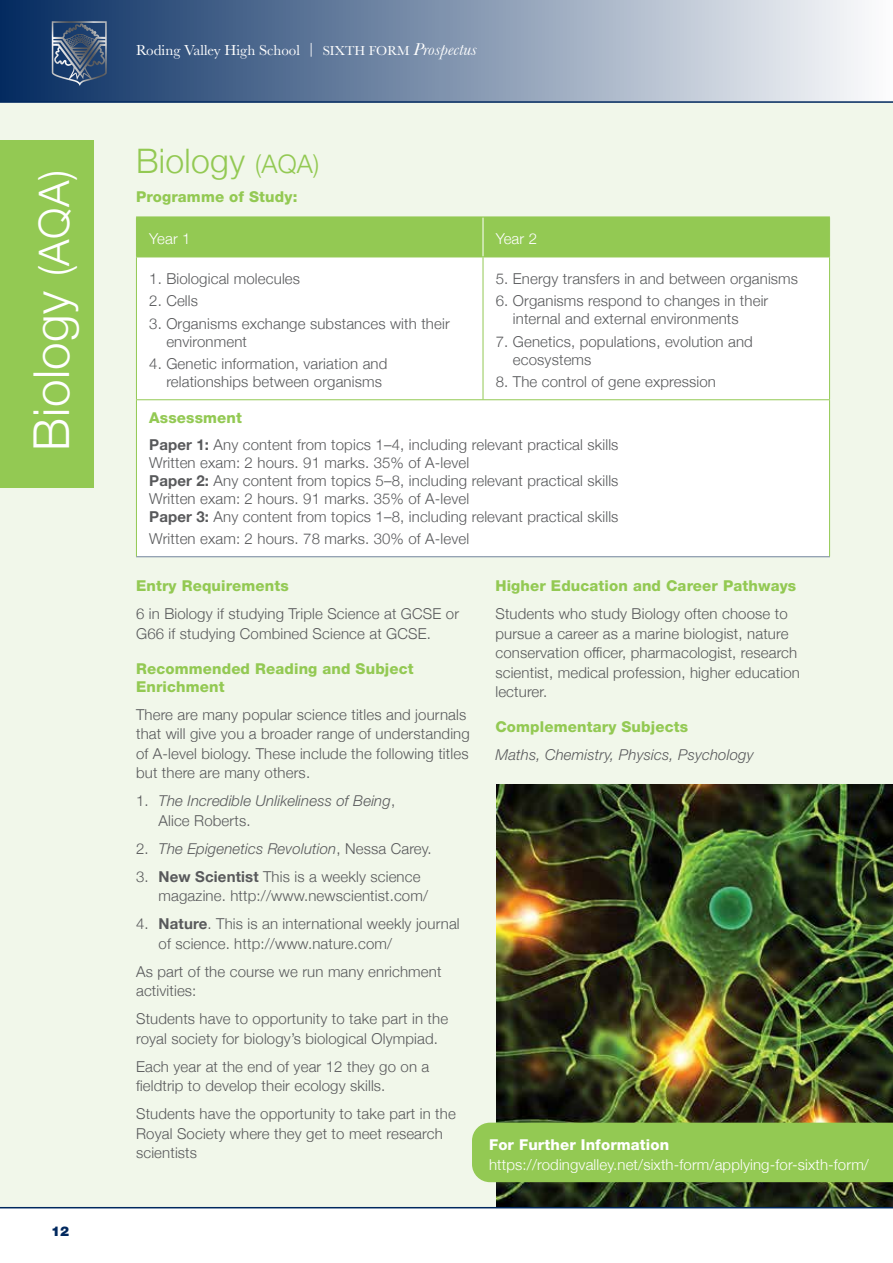
<style>
.page{position:relative;width:893px;height:1263px;background:#fff}
.page>*{position:absolute;margin:0;border:0;box-sizing:border-box;transform-origin:0 0}
.t1{font:300 49.5px "Helvetica Neue";letter-spacing:.01em;color:#fff}
.t2{font:300 33.75px "Helvetica Neue";letter-spacing:.01em;color:#93c953}
.t3{font:300 15px/19.5px "Helvetica Neue";letter-spacing:.01em;color:#58595b}
.t4{font:800 15px/18px "Helvetica Neue LT Std";letter-spacing:.01em;color:#93c953}
.t5{font:italic 300 15px/19.5px "Helvetica Neue";letter-spacing:.01em;color:#58595b}
.t6{font:300 15px "Helvetica Neue";letter-spacing:.01em;color:#fff}
.t7{font:15px "Baskerville";color:#fff}
.t8{font:800 15px "Helvetica Neue LT Std";letter-spacing:.01em;color:#fff}
.t9{font:900 13.5px "Helvetica Neue LT Std";color:#00285e}
.s1{font-size:42px}
.s2{font-size:13.5px}
.s3{font-style:italic;font-size:18px}
.s4{font-size:25.5px}
.s5{font-weight:700}
.s6{font-style:normal}
</style>
<div class="page">
<div style="left:0;top:102px;width:893px;height:1106px;background:#f1f7ea"></div>
<div style="left:0;top:140px;width:94px;height:348px;background:#93c953"></div>
<div style="left:0;top:0;width:893px;height:102px;background:linear-gradient(to right,#032a60,#fdfdfd)"></div>
<hr style="left:0;top:101px;width:893px;height:2px;background:#00285e">
<img style="left:497px;top:784px;width:396px;height:423px">
<div style="left:472px;top:1123px;width:421px;height:59px;background:#93c953"></div>
<svg style="left:52px;top:21px;width:55px;height:65px;background:#485f7f"></svg>
<div style="left:137px;top:218px;width:692px;height:39px;background:#93c953"></div>
<div style="left:137px;top:258px;width:692px;height:298px;background:#fff"></div>
<hr style="left:136px;top:556px;width:347px;height:1px;background:#71839c">
<hr style="left:483px;top:556px;width:347px;height:1px;background:#71839c">
<hr style="left:483px;top:217px;width:1px;height:40px;background:#fff">
<hr style="left:136px;top:217px;width:347px;height:1px;background:#93c953">
<hr style="left:483px;top:217px;width:347px;height:1px;background:#93c953">
<hr style="left:136px;top:257px;width:347px;height:1px;background:#93c953">
<hr style="left:483px;top:257px;width:347px;height:1px;background:#93c953">
<hr style="left:136px;top:217px;width:1px;height:40px;background:#93c953">
<hr style="left:829px;top:217px;width:1px;height:40px;background:#93c953">
<hr style="left:136px;top:257px;width:1px;height:142px;background:#93c953">
<hr style="left:483px;top:257px;width:1px;height:142px;background:#93c953">
<hr style="left:829px;top:257px;width:1px;height:142px;background:#93c953">
<hr style="left:136px;top:399px;width:347px;height:1px;background:#93c953">
<hr style="left:136px;top:400px;width:1px;height:156px;background:#93c953">
<hr style="left:483px;top:399px;width:347px;height:1px;background:#93c953">
<hr style="left:829px;top:400px;width:1px;height:156px;background:#93c953">
<hr style="left:0;top:1207px;width:893px;height:1px;background:#00285e">
<h1 class="t1" style="left:12px;top:451px;width:282px;rotate:-90deg">Biology <span class="s1">(AQA)</span></h1>
<p class="t9" style="left:51px;top:1223px;width:20px">12</p>
<p class="t7" style="left:136px;top:40px;width:342px">Roding Valley High School | <span class="s2">SIXTH FORM</span> <span class="s3">Prospectus</span></p>
<h2 class="t2" style="left:136px;top:134px;width:185px">Biology <span class="s4">(AQA)</span></h2>
<p class="t4" style="left:136px;top:188px;width:163px">Programme of Study:</p>
<p class="t6" style="left:149px;top:227px;width:43px">Year 1</p>
<p class="t6" style="left:496px;top:227px;width:43px">Year 2</p>
<p class="t3" style="left:149px;top:268px;width:152px">1. Biological molecules</p>
<p class="t3" style="left:149px;top:290px;width:50px">2. Cells</p>
<p class="t3" style="left:166px;top:313px;width:285px;line-height:18px;text-indent:-17px">3. Organisms exchange substances with their environment</p>
<p class="t3" style="left:166px;top:354px;width:223px;line-height:18px;text-indent:-17px">4. Genetic information, variation and relationships between organisms</p>
<p class="t3" style="left:496px;top:268px;width:304px">5. Energy transfers in and between organisms</p>
<p class="t3" style="left:513px;top:291px;width:257px;line-height:18px;text-indent:-17px">6. Organisms respond to changes in their internal and external environments</p>
<p class="t3" style="left:513px;top:331px;width:242px;line-height:18px;text-indent:-17px">7. Genetics, populations, evolution and ecosystems</p>
<p class="t3" style="left:496px;top:371px;width:222px">8. The control of gene expression</p>
<p class="t4" style="left:149px;top:409px;width:94px">Assessment</p>
<p class="t3" style="left:149px;top:434px;width:471px;line-height:18px"><span class="s5">Paper 1:</span> Any content from topics 1–4, including relevant practical skills Written exam: 2 hours. 91 marks. 35% of A-level<br><span class="s5">Paper 2:</span> Any content from topics 5–8, including relevant practical skills Written exam: 2 hours. 91 marks. 35% of A-level<br><span class="s5">Paper 3:</span> Any content from topics 1–8, including relevant practical skills</p>
<p class="t3" style="left:149px;top:528px;width:322px">Written exam: 2 hours. 78 marks. 30% of A-level</p>
<p class="t4" style="left:136px;top:577px;width:154px">Entry Requirements</p>
<p class="t3" style="left:136px;top:603px;width:325px">6 in Biology if studying Triple Science at GCSE or<br>G66 if studying Combined Science at GCSE.</p>
<p class="t4" style="left:136px;top:659px;width:279px">Recommended Reading and Subject<br>Enrichment</p>
<p class="t3" style="left:136px;top:703px;width:335px">There are many popular science titles and journals that will give you a broader range of understanding of A-level biology. These include the following titles but there are many others.</p>
<p class="t5" style="left:159px;top:791px;width:238px;text-indent:-22px"><span class="s6">1.</span> The Incredible Unlikeliness of Being<span class="s6">,<br>Alice Roberts.</span></p>
<p class="t5" style="left:136px;top:838px;width:297px"><span class="s6">2.</span> The Epigenetics Revolution<span class="s6">, Nessa Carey.</span></p>
<p class="t3" style="left:159px;top:865px;width:271px;text-indent:-22px">3. <span class="s5">New Scientist</span> This is a weekly science magazine. http://www.newscientist.com/</p>
<p class="t3" style="left:159px;top:913px;width:303px;text-indent:-22px">4. <span class="s5">Nature</span>. This is an international weekly journal of science. http://www.nature.com/</p>
<p class="t3" style="left:136px;top:960px;width:307px">As part of the course we run many enrichment activities:</p>
<p class="t3" style="left:136px;top:1008px;width:314px">Students have to opportunity to take part in the royal society for biology’s biological Olympiad.</p>
<p class="t3" style="left:136px;top:1055px;width:295px">Each year at the end of year 12 they go on a fieldtrip to develop their ecology skills.</p>
<p class="t3" style="left:136px;top:1103px;width:321px">Students have the opportunity to take part in the<br>Royal Society where they get to meet research scientists</p>
<p class="t4" style="left:495px;top:577px;width:302px">Higher Education and Career Pathways</p>
<p class="t3" style="left:495px;top:603px;width:306px">Students who study Biology often choose to pursue a career as a marine biologist, nature conservation officer, pharmacologist, research scientist, medical profession, higher education lecturer.</p>
<p class="t4" style="left:495px;top:718px;width:194px">Complementary Subjects</p>
<p class="t5" style="left:495px;top:745px;width:260px">Maths, Chemistry, Physics, Psychology</p>
<p class="t8" style="left:489px;top:1136px;width:182px">For Further Information</p>
<p class="t6" style="left:489px;top:1152px;width:381px">https://rodingvalley.net/sixth-form/applying-for-sixth-form/</p>
</div>
